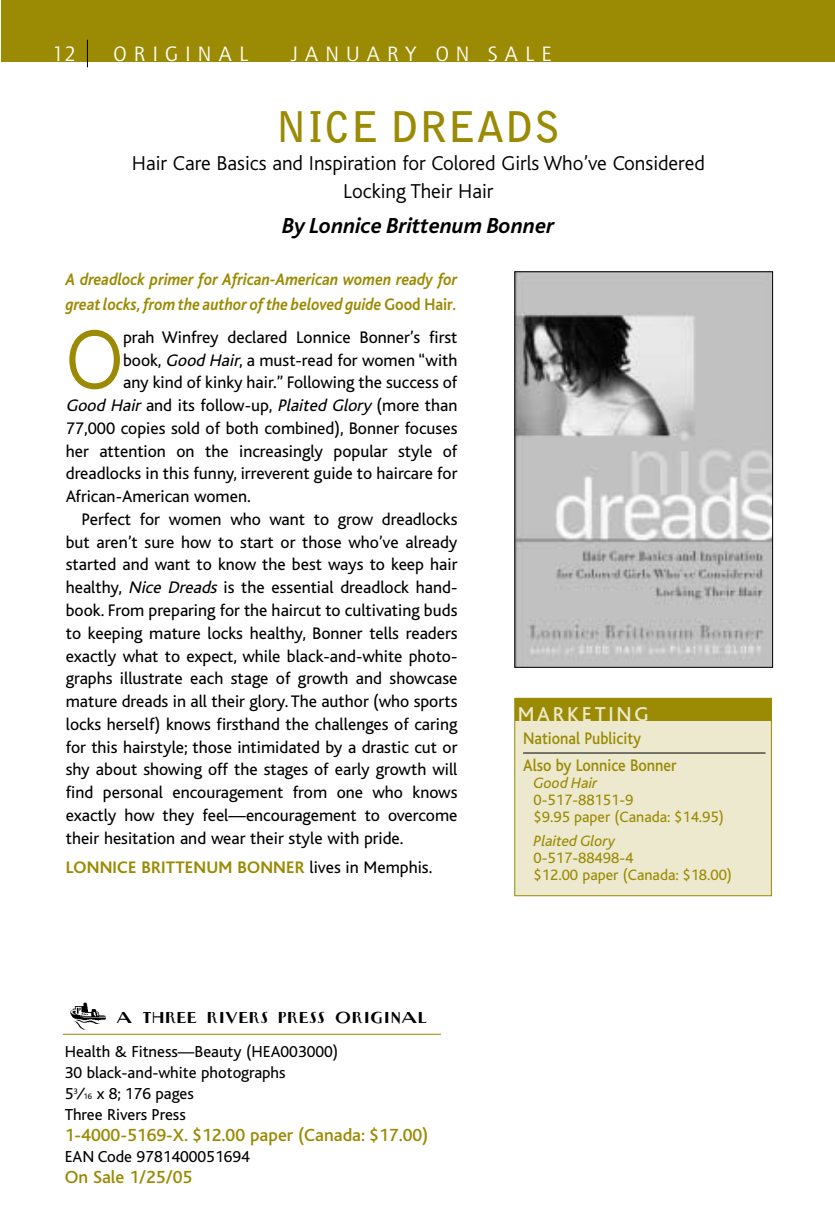
<style>
.page{position:relative;width:835px;height:1213px;background:#fff}
.page>*{position:absolute;margin:0;border:0;box-sizing:border-box;transform-origin:0 0}
.t1{font:300 88.38px "Bliss";color:#9b8a03;scale:.88 1}
.t2{font:700 42px "Bell Gothic";letter-spacing:.015em;color:#9b8a03}
.t3{font:italic 700 22.75px "Bliss";color:#000}
.t4{font:300 21px/28px "Bliss";color:#000;text-align:center}
.t5{font:21px "AT Quay Sans";letter-spacing:.335em;color:#fff}
.t6{font:500 21px "Bliss";letter-spacing:.135em;color:#ece9ce}
.t7{font:500 18.38px "Bliss";color:#9b8a03}
.t8{font:17.5px "Bliss";color:#000}
.t9{font:italic 700 17.5px/24.5px "Bliss";color:#9b8a03;scale:.9 1}
.t10{font:700 17.5px "Bliss";letter-spacing:.01em;color:#9b8a03}
.t11{font:500 17.5px/27.7px "Bliss";color:#9b8a03;scale:.9 1}
.t12{font:16.62px/21px "Bliss";color:#000}
.t13{font:15.75px/17px "Bliss";color:#9b8a03}
.t14{font:700 15.75px "Newyorkertype";letter-spacing:.05em;color:#000}
.t15{font:italic 15.75px "Bliss";color:#9b8a03}
.s1{font-style:normal}
.s2{font-style:italic}
.s3{font-weight:400;color:#000}
.s4{font-size:8.4px}
</style>
<div class="page">
<div style="left:515px;top:698px;width:256px;height:198px;background:#ece9ce"></div>
<div style="left:514px;top:698px;width:258px;height:198px;border:1px solid #9b8a03"></div>
<div style="left:515px;top:698px;width:256px;height:23px;background:#9b8a03"></div>
<hr style="left:63px;top:1034px;width:378px;height:1px;background:#9b8a03">
<img style="left:516px;top:273px;width:255px;height:393px">
<div style="left:514px;top:271px;width:259px;height:397px;border:1px solid #000"></div>
<hr style="left:523px;top:753px;width:242px;height:1px;background:#000">
<div style="left:1px;top:0;width:834px;height:61px;background:#9b8a03"></div>
<svg style="left:87px;top:40px;width:1px;height:27px"></svg>
<img style="left:66px;top:1002px;width:45px;height:33px">
<p class="t5" style="left:113px;top:46px;width:160px">ORIGINAL <sup>|</sup></p>
<p class="t5" style="left:52px;top:45px;width:25px">12</p>
<p class="t5" style="left:291px;top:46px;width:263px">JANUARY ON SALE</p>
<h2 class="t2" style="left:276px;top:110px;width:285px">NICE DREADS</h2>
<p class="t4" style="left:132px;top:151px;width:574px">Hair Care Basics and Inspiration for Colored Girls Who’ve Considered<br>Locking Their Hair</p>
<h3 class="t3" style="left:282px;top:217px;width:274px">By Lonnice Brittenum Bonner</h3>
<p class="t9" style="left:66px;top:269px;width:437px">A dreadlock primer for African-American women ready for great locks, from the author of the beloved guide <span class="s1">Good Hair</span>.</p>
<h1 class="t1" style="left:66px;top:326px;width:67px">O</h1>
<p class="t8" style="left:123px;top:331px;width:336px">prah Winfrey declared Lonnice Bonner’s first</p>
<p class="t8" style="left:123px;top:353px;width:336px">book, <span class="s2">Good Hair</span>, a must-read for women “with</p>
<p class="t8" style="left:123px;top:376px;width:336px">any kind of kinky hair.” Following the success of</p>
<p class="t8" style="left:66px;top:399px;width:393px"><span class="s2">Good Hair</span> and its follow-up, <span class="s2">Plaited Glory</span> (more than</p>
<p class="t8" style="left:66px;top:422px;width:393px">77,000 copies sold of both combined), Bonner focuses</p>
<p class="t8" style="left:66px;top:444px;width:393px">her attention on the increasingly popular style of</p>
<p class="t8" style="left:66px;top:467px;width:393px">dreadlocks in this funny, irreverent guide to haircare for</p>
<p class="t8" style="left:66px;top:490px;width:186px">African-American women.</p>
<p class="t8" style="left:82px;top:513px;width:377px">Perfect for women who want to grow dreadlocks</p>
<p class="t8" style="left:66px;top:535px;width:393px">but aren’t sure how to start or those who’ve already</p>
<p class="t8" style="left:66px;top:558px;width:393px">started and want to know the best ways to keep hair</p>
<p class="t8" style="left:66px;top:581px;width:393px">healthy, <span class="s2">Nice Dreads</span> is the essential dreadlock hand-</p>
<p class="t8" style="left:66px;top:604px;width:393px">book. From preparing for the haircut to cultivating buds</p>
<p class="t8" style="left:66px;top:626px;width:393px">to keeping mature locks healthy, Bonner tells readers</p>
<p class="t8" style="left:66px;top:649px;width:393px">exactly what to expect, while black-and-white photo-</p>
<p class="t8" style="left:66px;top:672px;width:393px">graphs illustrate each stage of growth and showcase</p>
<p class="t8" style="left:66px;top:695px;width:393px">mature dreads in all their glory. The author (who sports</p>
<p class="t8" style="left:66px;top:717px;width:393px">locks herself) knows firsthand the challenges of caring</p>
<p class="t8" style="left:66px;top:740px;width:393px">for this hairstyle; those intimidated by a drastic cut or</p>
<p class="t8" style="left:66px;top:763px;width:393px">shy about showing off the stages of early growth will</p>
<p class="t8" style="left:66px;top:786px;width:393px">find personal encouragement from one who knows</p>
<p class="t8" style="left:66px;top:808px;width:393px">exactly how they feel—encouragement to overcome</p>
<p class="t8" style="left:66px;top:831px;width:339px">their hesitation and wear their style with pride.</p>
<p class="t10" style="left:66px;top:861px;width:368px">LONNICE BRITTENUM BONNER <span class="s3">lives in Memphis.</span></p>
<p class="t14" style="left:117px;top:1008px;width:312px">A THREE RIVERS PRESS ORIGINAL</p>
<p class="t12" style="left:65px;top:1043px;width:275px">Health &amp; Fitness—Beauty (HEA003000)<br>30 black-and-white photographs<br>5<sup>3</sup>⁄<span class="s4">16</span> x 8; 176 pages<br>Three Rivers Press</p>
<p class="t7" style="left:65px;top:1128px;width:365px">1-4000-5169-X. $12.00 paper (Canada: $17.00)</p>
<p class="t12" style="left:65px;top:1148px;width:187px">EAN Code 9781400051694</p>
<p class="t7" style="left:65px;top:1170px;width:129px">On Sale 1/25/05</p>
<p class="t6" style="left:518px;top:706px;width:132px">MARKETING</p>
<p class="t11" style="left:523px;top:725px;width:172px">National Publicity<br>Also by Lonnice Bonner</p>
<p class="t15" style="left:533px;top:777px;width:65px">Good Hair</p>
<p class="t13" style="left:533px;top:793px;width:192px">0-517-88151-9<br>$9.95 paper (Canada: $14.95)</p>
<p class="t15" style="left:533px;top:835px;width:83px">Plaited Glory</p>
<p class="t13" style="left:533px;top:851px;width:200px">0-517-88498-4<br>$12.00 paper (Canada: $18.00)</p>
</div>
